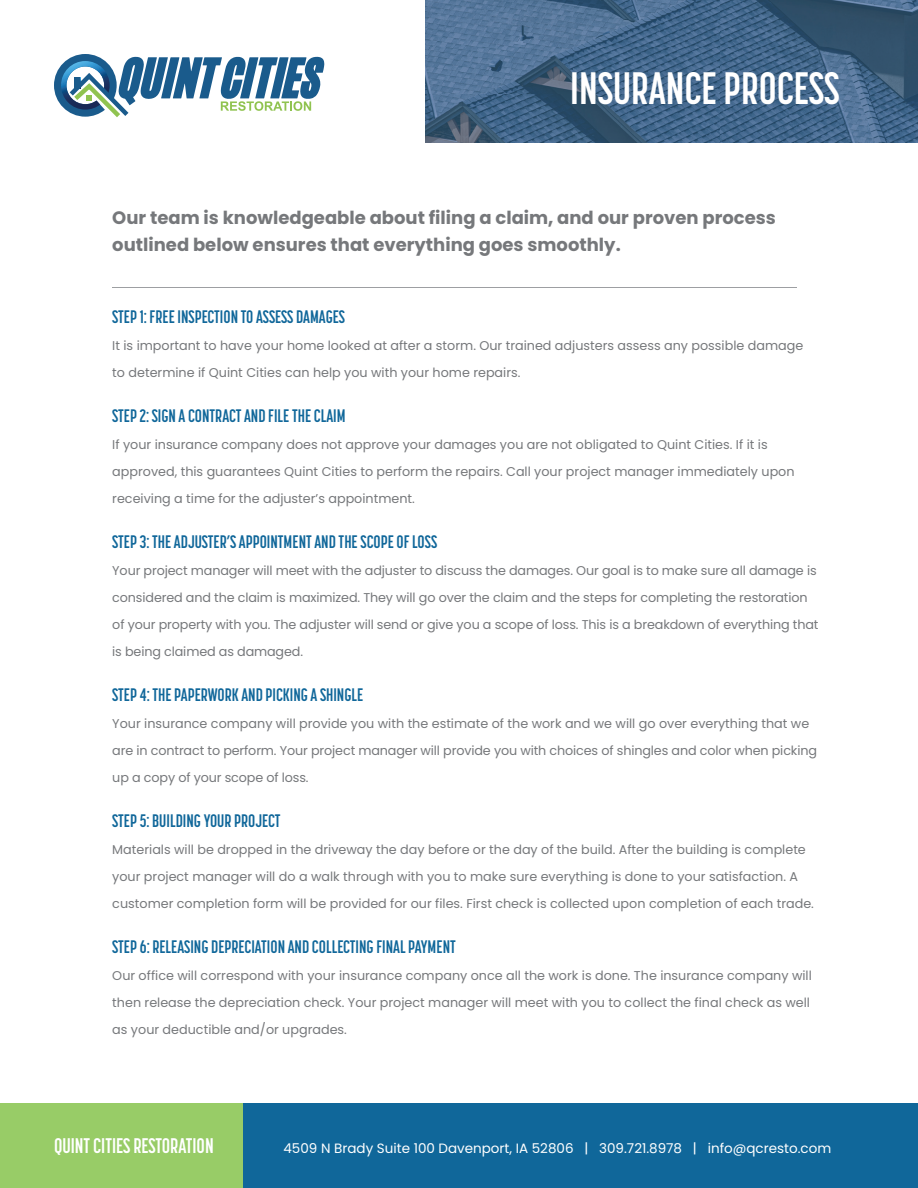
<style>
.page{position:relative;width:918px;height:1188px;background:#fff}
.page>*{position:absolute;margin:0;border:0;box-sizing:border-box;transform-origin:0 0}
.t1{font:700 45px "Korolev Compressed";color:#fff}
.t2{font:700 21px "Korolev Compressed";color:#fff}
.t3{font:700 18px "Korolev Compressed";color:#10679a}
.t4{font:700 18px/27px "Poppins";color:#76787b}
.t5{font:13.5px "Poppins";color:#fff}
.t6{font:12.75px/27px "Poppins";color:#76787b}
</style>
<div class="page">
<svg style="left:54px;top:54px;width:270px;height:63px"></svg>
<div style="left:0;top:1104px;width:918px;height:84px;background:#10679a"></div>
<div style="left:0;top:1104px;width:243px;height:84px;background:#98cc67"></div>
<img style="left:426px;top:0;width:492px;height:143px">
<hr style="left:112px;top:287px;width:685px;height:1px;background:#9d9fa2">
<h1 class="t1" style="left:570px;top:63px;width:271px">INSURANCE PROCESS</h1>
<h3 class="t4" style="left:112px;top:205px;width:665px">Our team is knowledgeable about filing a claim, and our proven process outlined below ensures that everything goes smoothly.</h3>
<h3 class="t3" style="left:112px;top:307px;width:234px">STEP 1: FREE INSPECTION TO ASSESS DAMAGES</h3>
<p class="t6" style="left:112px;top:332px;width:692px">It is important to have your home looked at after a storm. Our trained adjusters assess any possible damage to determine if Quint Cities can help you with your home repairs.</p>
<h3 class="t3" style="left:112px;top:406px;width:235px">STEP 2: SIGN A CONTRACT AND FILE THE CLAIM</h3>
<p class="t6" style="left:112px;top:431px;width:684px">If your insurance company does not approve your damages you are not obligated to Quint Cities. If it is approved, this guarantees Quint Cities to perform the repairs. Call your project manager immediately upon receiving a time for the adjuster’s appointment.</p>
<h3 class="t3" style="left:112px;top:532px;width:326px">STEP 3: THE ADJUSTER’S APPOINTMENT AND THE SCOPE OF LOSS</h3>
<p class="t6" style="left:112px;top:557px;width:708px">Your project manager will meet with the adjuster to discuss the damages. Our goal is to make sure all damage is considered and the claim is maximized. They will go over the claim and the steps for completing the restoration of your property with you. The adjuster will send or give you a scope of loss. This is a breakdown of everything that is being claimed as damaged.</p>
<h3 class="t3" style="left:112px;top:685px;width:253px">STEP 4: THE PAPERWORK AND PICKING A SHINGLE</h3>
<p class="t6" style="left:112px;top:710px;width:706px">Your insurance company will provide you with the estimate of the work and we will go over everything that we are in contract to perform. Your project manager will provide you with choices of shingles and color when picking up a copy of your scope of loss.</p>
<h3 class="t3" style="left:112px;top:811px;width:170px">STEP 5: BUILDING YOUR PROJECT</h3>
<p class="t6" style="left:112px;top:836px;width:703px">Materials will be dropped in the driveway the day before or the day of the build. After the building is complete your project manager will do a walk through with you to make sure everything is done to your satisfaction. A customer completion form will be provided for our files. First check is collected upon completion of each trade.</p>
<h3 class="t3" style="left:112px;top:937px;width:345px">STEP 6: RELEASING DEPRECIATION AND COLLECTING FINAL PAYMENT</h3>
<p class="t6" style="left:112px;top:962px;width:701px">Our office will correspond with your insurance company once all the work is done. The insurance company will then release the depreciation check. Your project manager will meet with you to collect the final check as well as your deductible and/or upgrades.</p>
<h2 class="t2" style="left:54px;top:1134px;width:161px">QUINT CITIES RESTORATION</h2>
<p class="t5" style="left:284px;top:1140px;width:549px">4509 N Brady Suite 100 Davenport, IA 52806 | 309.721.8978 | info@qcresto.com</p>
</div>
